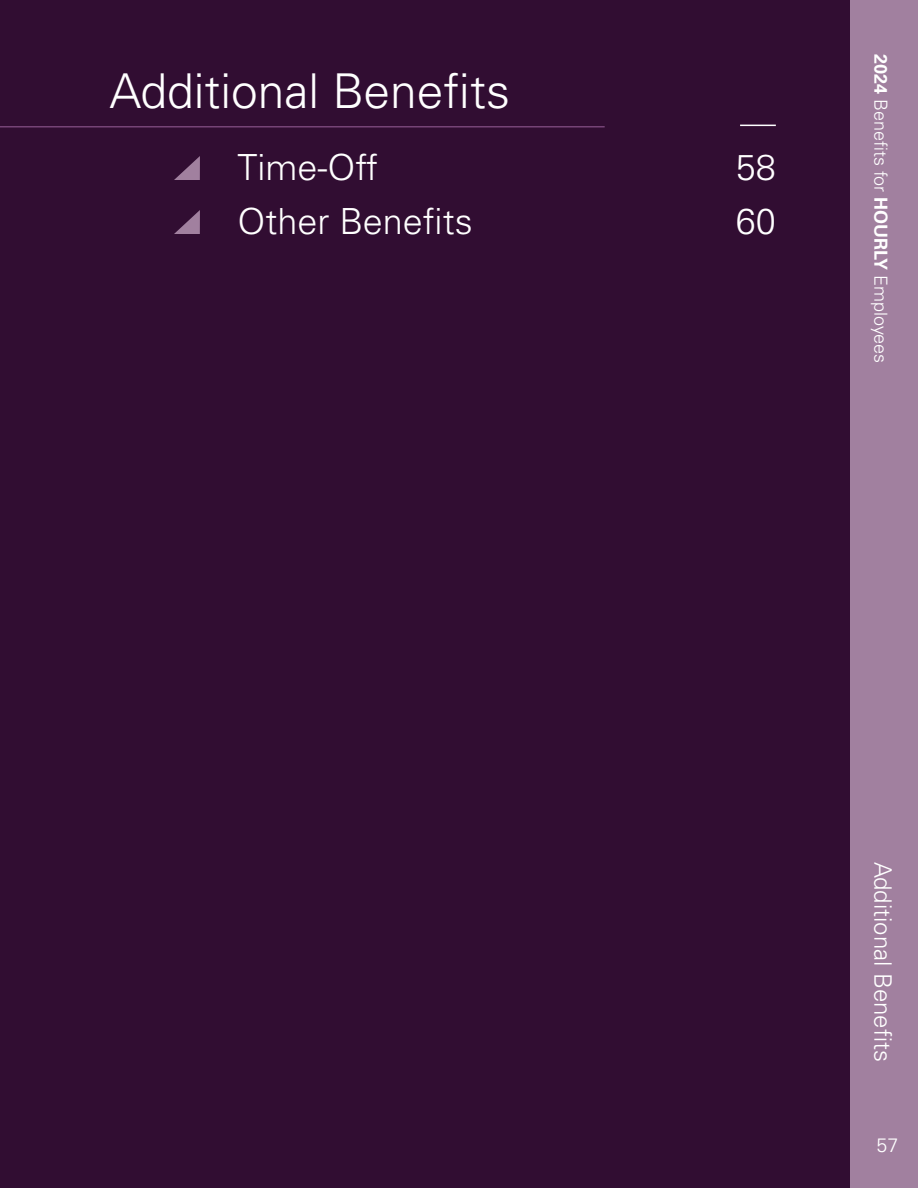
<style>
.page{position:relative;width:918px;height:1188px;background:#310d32}
.page>*{position:absolute;margin:0;border:0;box-sizing:border-box;transform-origin:0 0}
.t1{font:300 48px "Univers LT Std";color:#fff}
.t2{font:300 36px/54px "Univers LT Std";color:#fff}
.t3{font:300 24px "Univers LT Std";color:#fff}
.t4{font:300 19.5px "Univers LT Std";color:#fff}
.t5{font:300 18px "Univers LT Std";color:#fff}
.s1{font-weight:700}
</style>
<div class="page">
<hr style="left:0;top:126px;width:605px;height:2px;background:#754376">
<div style="left:850px;top:0;width:68px;height:1188px;background:#a1809f"></div>
<svg style="left:174px;top:156px;width:26px;height:24px"></svg>
<svg style="left:174px;top:210px;width:26px;height:24px"></svg>
<hr style="left:740px;top:125px;width:36px;height:1px;background:#fff">
<h1 class="t1" style="left:109px;top:62px;width:402px">Additional Benefits</h1>
<h2 class="t2" style="left:238px;top:140px;width:237px">Time-Off<br>Other Benefits</h2>
<h2 class="t2" style="left:736px;top:140px;width:42px">58<br>60</h2>
<p class="t5" style="left:892px;top:54px;width:311px;rotate:90deg"><span class="s1">2024</span> Benefits for <span class="s1">HOURLY</span> Employees</p>
<h3 class="t3" style="left:897px;top:862px;width:202px;rotate:90deg">Additional Benefits</h3>
<p class="t4" style="left:877px;top:1133px;width:23px">57</p>
</div>
